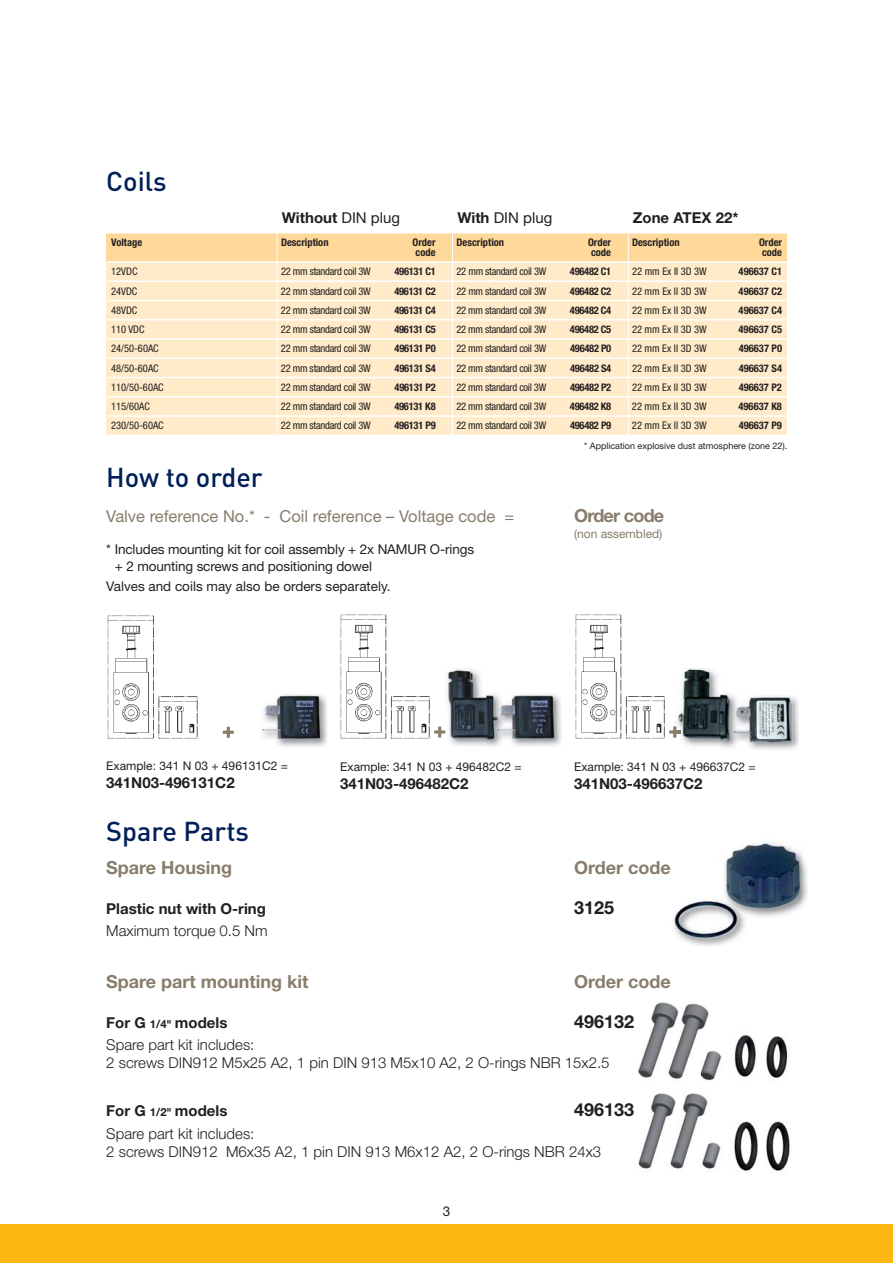
<style>
.page{position:relative;width:893px;height:1263px;background:#fff}
.page>*{position:absolute;margin:0;border:0;box-sizing:border-box;transform-origin:0 0}
.t1{font:500 27px "DINOT";color:#002057}
.t2{font:700 18px "Helvetica Neue LT Std";color:#887d6c}
.t3{font:700 18px "Helvetica Neue LT Std";color:#231f20}
.t4{font:700 18px "Helvetica Neue LT Std";letter-spacing:-.04em;color:#887d6c}
.t5{font:16.5px "Helvetica Neue LT Std";color:#887d6c}
.t6{font:300 15px/18px "Helvetica Neue LT Std";color:#231f20}
.t7{font:700 15px "Helvetica Neue LT Std";color:#231f20}
.t8{font:15px "Helvetica Neue LT Std";color:#231f20}
.t9{font:13.5px/16.5px "Helvetica Neue LT Std";letter-spacing:-.01em;color:#231f20}
.t10{font:12px "Helvetica Neue LT Std";color:#231f20}
.t11{font:12px "Helvetica Neue LT Std";color:#887d6c}
.t12{font:condensed 10.5px "Helvetica Neue LT Std";letter-spacing:-.025em;color:#231f20}
.t13{font:700 condensed 10.5px "Helvetica Neue LT Std";letter-spacing:-.025em;color:#231f20}
.t14{font:700 condensed 10.5px "Helvetica Neue LT Std";color:#231f20}
.t15{font:condensed 10.5px "Helvetica Neue LT Std";color:#231f20}
.t16{font:9px "Helvetica Neue LT Std";color:#231f20}
.s1{font-weight:400}
.s2{font-weight:700}
.s3{font-size:11.25px}
</style>
<div class="page">
<div style="left:0;top:1225px;width:893px;height:38px;background:#fdb813"></div>
<div style="left:106px;top:234px;width:681px;height:201px;background:#ffeac9"></div>
<div style="left:106px;top:234px;width:681px;height:28px;background:#ffd999"></div>
<hr style="left:107px;top:261px;width:680px;height:2px;background:#fff">
<hr style="left:107px;top:281px;width:680px;height:1px;background:#fff">
<hr style="left:107px;top:300px;width:680px;height:1px;background:#fff">
<hr style="left:107px;top:319px;width:680px;height:2px;background:#fff">
<hr style="left:107px;top:338px;width:680px;height:2px;background:#fff">
<hr style="left:107px;top:358px;width:680px;height:1px;background:#fff">
<hr style="left:107px;top:377px;width:680px;height:1px;background:#fff">
<hr style="left:107px;top:396px;width:680px;height:2px;background:#fff">
<hr style="left:107px;top:415px;width:680px;height:2px;background:#fff">
<img style="left:107px;top:615px;width:91px;height:124px">
<img style="left:276px;top:694px;width:51px;height:53px">
<img style="left:262px;top:695px;width:59px;height:47px">
<svg style="left:223px;top:727px;width:11px;height:11px"></svg>
<img style="left:340px;top:614px;width:90px;height:125px">
<img style="left:445px;top:694px;width:117px;height:53px">
<img style="left:447px;top:669px;width:108px;height:72px">
<svg style="left:434px;top:726px;width:11px;height:12px"></svg>
<img style="left:575px;top:614px;width:90px;height:125px">
<img style="left:676px;top:697px;width:123px;height:53px">
<img style="left:677px;top:668px;width:116px;height:75px">
<svg style="left:669px;top:726px;width:11px;height:12px"></svg>
<img style="left:638px;top:1002px;width:150px;height:79px">
<img style="left:638px;top:1093px;width:152px;height:78px">
<img style="left:672px;top:854px;width:136px;height:92px">
<img style="left:673px;top:842px;width:128px;height:102px">
<hr style="left:277px;top:210px;width:1px;height:231px;background:#fff">
<hr style="left:452px;top:210px;width:1px;height:231px;background:#fff">
<hr style="left:628px;top:210px;width:1px;height:231px;background:#fff">
<h1 class="t1" style="left:106px;top:172px;width:62px">Coils</h1>
<h3 class="t7" style="left:282px;top:213px;width:120px">Without <span class="s1">DIN plug</span></h3>
<h3 class="t8" style="left:457px;top:213px;width:96px"><span class="s2">With</span> DIN plug</h3>
<h3 class="t7" style="left:633px;top:213px;width:107px">Zone ATEX 22*</h3>
<p class="t14" style="left:111px;top:238px;width:33px">Voltage</p>
<p class="t14" style="left:281px;top:238px;width:49px">Description</p>
<p class="t14" style="left:413px;top:238px;width:24px">Order</p>
<p class="t14" style="left:456px;top:238px;width:49px">Description</p>
<p class="t14" style="left:588px;top:238px;width:24px">Order</p>
<p class="t14" style="left:632px;top:238px;width:49px">Description</p>
<p class="t14" style="left:759px;top:238px;width:24px">Order</p>
<p class="t14" style="left:415px;top:249px;width:22px">code</p>
<p class="t14" style="left:591px;top:249px;width:22px">code</p>
<p class="t14" style="left:762px;top:249px;width:22px">code</p>
<p class="t12" style="left:111px;top:268px;width:28px">12VDC</p>
<p class="t12" style="left:281px;top:268px;width:91px">22 mm standard coil 3W</p>
<p class="t13" style="left:394px;top:268px;width:43px">496131 C1</p>
<p class="t12" style="left:456px;top:268px;width:91px">22 mm standard coil 3W</p>
<p class="t13" style="left:570px;top:268px;width:43px">496482 C1</p>
<p class="t15" style="left:632px;top:268px;width:76px">22 mm Ex II 3D 3W</p>
<p class="t14" style="left:739px;top:268px;width:45px">496637 C1</p>
<p class="t12" style="left:111px;top:287px;width:28px">24VDC</p>
<p class="t12" style="left:281px;top:287px;width:91px">22 mm standard coil 3W</p>
<p class="t13" style="left:394px;top:287px;width:43px">496131 C2</p>
<p class="t12" style="left:456px;top:287px;width:91px">22 mm standard coil 3W</p>
<p class="t13" style="left:570px;top:287px;width:43px">496482 C2</p>
<p class="t15" style="left:632px;top:287px;width:76px">22 mm Ex II 3D 3W</p>
<p class="t14" style="left:738px;top:287px;width:45px">496637 C2</p>
<p class="t12" style="left:111px;top:306px;width:28px">48VDC</p>
<p class="t12" style="left:281px;top:306px;width:91px">22 mm standard coil 3W</p>
<p class="t13" style="left:394px;top:306px;width:43px">496131 C4</p>
<p class="t12" style="left:456px;top:306px;width:91px">22 mm standard coil 3W</p>
<p class="t13" style="left:570px;top:306px;width:43px">496482 C4</p>
<p class="t15" style="left:632px;top:306px;width:76px">22 mm Ex II 3D 3W</p>
<p class="t14" style="left:738px;top:306px;width:45px">496637 C4</p>
<p class="t12" style="left:111px;top:326px;width:35px">110 VDC</p>
<p class="t12" style="left:281px;top:326px;width:91px">22 mm standard coil 3W</p>
<p class="t13" style="left:394px;top:326px;width:43px">496131 C5</p>
<p class="t12" style="left:456px;top:326px;width:91px">22 mm standard coil 3W</p>
<p class="t13" style="left:570px;top:326px;width:43px">496482 C5</p>
<p class="t15" style="left:632px;top:326px;width:76px">22 mm Ex II 3D 3W</p>
<p class="t14" style="left:738px;top:326px;width:45px">496637 C5</p>
<p class="t12" style="left:111px;top:345px;width:49px">24/50-60AC</p>
<p class="t12" style="left:281px;top:345px;width:91px">22 mm standard coil 3W</p>
<p class="t13" style="left:395px;top:345px;width:43px">496131 P0</p>
<p class="t12" style="left:456px;top:345px;width:91px">22 mm standard coil 3W</p>
<p class="t13" style="left:570px;top:345px;width:43px">496482 P0</p>
<p class="t15" style="left:632px;top:345px;width:76px">22 mm Ex II 3D 3W</p>
<p class="t14" style="left:739px;top:345px;width:45px">496637 P0</p>
<p class="t12" style="left:111px;top:364px;width:49px">48/50-60AC</p>
<p class="t12" style="left:281px;top:364px;width:91px">22 mm standard coil 3W</p>
<p class="t13" style="left:395px;top:364px;width:43px">496131 S4</p>
<p class="t12" style="left:456px;top:364px;width:91px">22 mm standard coil 3W</p>
<p class="t13" style="left:570px;top:364px;width:43px">496482 S4</p>
<p class="t15" style="left:632px;top:364px;width:76px">22 mm Ex II 3D 3W</p>
<p class="t14" style="left:739px;top:364px;width:45px">496637 S4</p>
<p class="t15" style="left:111px;top:383px;width:54px">110/50-60AC</p>
<p class="t12" style="left:281px;top:383px;width:91px">22 mm standard coil 3W</p>
<p class="t13" style="left:394px;top:383px;width:43px">496131 P2</p>
<p class="t12" style="left:456px;top:383px;width:91px">22 mm standard coil 3W</p>
<p class="t13" style="left:570px;top:383px;width:43px">496482 P2</p>
<p class="t15" style="left:632px;top:383px;width:76px">22 mm Ex II 3D 3W</p>
<p class="t14" style="left:739px;top:383px;width:45px">496637 P2</p>
<p class="t12" style="left:111px;top:403px;width:40px">115/60AC</p>
<p class="t12" style="left:281px;top:403px;width:91px">22 mm standard coil 3W</p>
<p class="t13" style="left:394px;top:403px;width:43px">496131 K8</p>
<p class="t12" style="left:456px;top:403px;width:91px">22 mm standard coil 3W</p>
<p class="t13" style="left:570px;top:403px;width:43px">496482 K8</p>
<p class="t15" style="left:632px;top:403px;width:76px">22 mm Ex II 3D 3W</p>
<p class="t14" style="left:738px;top:403px;width:45px">496637 K8</p>
<p class="t15" style="left:111px;top:422px;width:54px">230/50-60AC</p>
<p class="t12" style="left:281px;top:422px;width:91px">22 mm standard coil 3W</p>
<p class="t13" style="left:394px;top:422px;width:43px">496131 P9</p>
<p class="t12" style="left:456px;top:422px;width:91px">22 mm standard coil 3W</p>
<p class="t13" style="left:570px;top:422px;width:43px">496482 P9</p>
<p class="t15" style="left:632px;top:422px;width:76px">22 mm Ex II 3D 3W</p>
<p class="t14" style="left:739px;top:422px;width:45px">496637 P9</p>
<p class="t16" style="left:584px;top:442px;width:205px">* Application explosive dust atmosphere (zone 22).</p>
<h1 class="t1" style="left:106px;top:468px;width:158px">How to order</h1>
<h3 class="t5" style="left:106px;top:510px;width:410px">Valve reference No.* - Coil reference – Voltage code =</h3>
<h2 class="t4" style="left:574px;top:509px;width:92px">Order code</h2>
<p class="t11" style="left:574px;top:530px;width:90px">(non assembled)</p>
<p class="t9" style="left:115px;top:543px;width:361px;text-indent:-9px">* Includes mounting kit for coil assembly + 2x NAMUR O-rings + 2 mounting screws and positioning dowel</p>
<p class="t9" style="left:106px;top:580px;width:286px">Valves and coils may also be orders separately.</p>
<p class="t10" style="left:106px;top:762px;width:183px">Example: 341 N 03 + 496131C2 =</p>
<h3 class="t7" style="left:106px;top:778px;width:130px">341N03-496131C2</h3>
<p class="t10" style="left:340px;top:763px;width:183px">Example: 341 N 03 + 496482C2 =</p>
<h3 class="t7" style="left:340px;top:779px;width:130px">341N03-496482C2</h3>
<p class="t10" style="left:574px;top:763px;width:183px">Example: 341 N 03 + 496637C2 =</p>
<h3 class="t7" style="left:574px;top:779px;width:130px">341N03-496637C2</h3>
<h1 class="t1" style="left:106px;top:822px;width:144px">Spare Parts</h1>
<h2 class="t2" style="left:106px;top:861px;width:128px">Spare Housing</h2>
<h2 class="t2" style="left:574px;top:861px;width:98px">Order code</h2>
<h3 class="t7" style="left:106px;top:903px;width:161px">Plastic nut with O-ring</h3>
<h2 class="t3" style="left:574px;top:901px;width:42px">3125</h2>
<h3 class="t6" style="left:106px;top:924px;width:163px">Maximum torque 0.5 Nm</h3>
<h2 class="t2" style="left:106px;top:976px;width:204px">Spare part mounting kit</h2>
<h2 class="t2" style="left:574px;top:976px;width:98px">Order code</h2>
<h3 class="t7" style="left:106px;top:1017px;width:123px">For G <span class="s3">1/4"</span> models</h3>
<h2 class="t3" style="left:574px;top:1015px;width:62px">496132</h2>
<h3 class="t6" style="left:106px;top:1038px;width:505px">Spare part kit includes:<br>2 screws DIN912 M5x25 A2, 1 pin DIN 913 M5x10 A2, 2 O-rings NBR 15x2.5</h3>
<h3 class="t7" style="left:106px;top:1106px;width:123px">For G <span class="s3">1/2"</span> models</h3>
<h2 class="t3" style="left:574px;top:1104px;width:62px">496133</h2>
<h3 class="t6" style="left:106px;top:1126px;width:496px">Spare part kit includes:<br>2 screws DIN912 M6x35 A2, 1 pin DIN 913 M6x12 A2, 2 O-rings NBR 24x3</h3>
<p class="t9" style="left:443px;top:1205px;width:9px">3</p>
</div>
